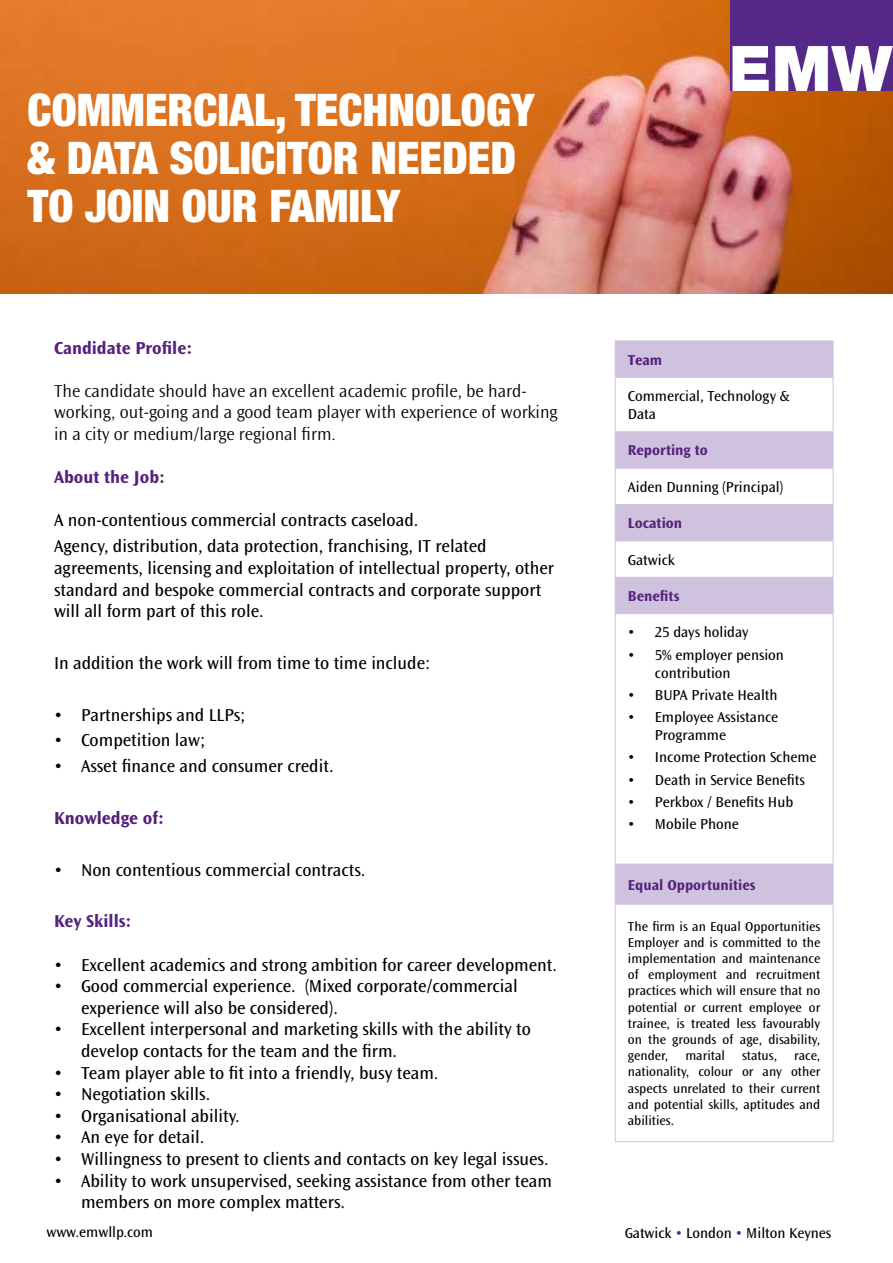
<style>
.page{position:relative;width:893px;height:1263px;background:#fff}
.page>*{position:absolute;margin:0;border:0;box-sizing:border-box;transform-origin:0 0}
.t1{font:900 condensed 45px/48px "Helvetica Neue";color:#fff}
.t2{font:18px/21.6px "Ocean Sans Std";color:#000}
.t3{font:300 18px/21.6px "Ocean Sans Std";color:#000}
.t4{font:700 18px "Ocean Sans Std";color:#56227d}
.t5{font:700 18px "Ocean Sans Std";color:#551f75}
.t6{font:15px/18px "Ocean Sans Std";color:#000}
.t7{font:700 15px "Ocean Sans Std";color:#56227d}
.t8{font:13.5px/16.2px "Ocean Sans Std";color:#000;text-align:justify}
.s1{color:#56227d}
</style>
<div class="page">
<img style="left:0;top:0;width:893px;height:293px">
<img style="left:731px;top:0;width:162px;height:90px">
<svg style="left:616px;top:342px;width:217px;height:562px"></svg>
<hr style="left:615px;top:341px;width:218px;height:1px;background:#cfc2df">
<hr style="left:615px;top:341px;width:1px;height:36px;background:#cfc2df">
<hr style="left:833px;top:341px;width:1px;height:36px;background:#cfc2df">
<hr style="left:615px;top:377px;width:218px;height:1px;background:#cfc2df">
<hr style="left:615px;top:378px;width:1px;height:53px;background:#cfc2df">
<hr style="left:833px;top:378px;width:1px;height:53px;background:#cfc2df">
<hr style="left:615px;top:468px;width:1px;height:36px;background:#cfc2df">
<hr style="left:833px;top:468px;width:1px;height:36px;background:#cfc2df">
<hr style="left:615px;top:504px;width:218px;height:1px;background:#cfc2df">
<hr style="left:615px;top:505px;width:1px;height:35px;background:#cfc2df">
<hr style="left:833px;top:505px;width:1px;height:35px;background:#cfc2df">
<hr style="left:615px;top:540px;width:218px;height:1px;background:#cfc2df">
<hr style="left:615px;top:541px;width:1px;height:36px;background:#cfc2df">
<hr style="left:833px;top:541px;width:1px;height:36px;background:#cfc2df">
<hr style="left:615px;top:577px;width:218px;height:1px;background:#cfc2df">
<hr style="left:615px;top:578px;width:1px;height:35px;background:#cfc2df">
<hr style="left:833px;top:578px;width:1px;height:35px;background:#cfc2df">
<hr style="left:615px;top:613px;width:218px;height:1px;background:#cfc2df">
<hr style="left:615px;top:614px;width:1px;height:250px;background:#cfc2df">
<hr style="left:833px;top:614px;width:1px;height:250px;background:#cfc2df">
<hr style="left:615px;top:864px;width:218px;height:1px;background:#cfc2df">
<hr style="left:615px;top:864px;width:1px;height:40px;background:#cfc2df">
<hr style="left:833px;top:864px;width:1px;height:40px;background:#cfc2df">
<hr style="left:615px;top:904px;width:218px;height:1px;background:#cfc2df">
<hr style="left:615px;top:905px;width:1px;height:236px;background:#cfc2df">
<hr style="left:833px;top:905px;width:1px;height:236px;background:#cfc2df">
<hr style="left:615px;top:1141px;width:218px;height:1px;background:#cfc2df">
<hr style="left:615px;top:431px;width:218px;height:1px;background:#cfc2df">
<hr style="left:615px;top:432px;width:1px;height:36px;background:#cfc2df">
<hr style="left:833px;top:432px;width:1px;height:36px;background:#cfc2df">
<hr style="left:615px;top:468px;width:218px;height:1px;background:#cfc2df">
<h1 class="t1" style="left:28px;top:83px;width:508px">COMMERCIAL, TECHNOLOGY &amp; DATA SOLICITOR NEEDED<br>TO JOIN OUR FAMILY</h1>
<p class="t4" style="left:54px;top:338px;width:140px">Candidate Profile:</p>
<p class="t3" style="left:54px;top:380px;width:505px">The candidate should have an excellent academic profile, be hard&shy;working, out-going and a good team player with experience of working in a city or medium/large regional firm.</p>
<p class="t4" style="left:54px;top:467px;width:113px">About the Job:</p>
<p class="t2" style="left:54px;top:508px;width:434px;line-height:25.8px">A non-contentious commercial contracts caseload.<br>Agency, distribution, data protection, franchising, IT related</p>
<p class="t2" style="left:54px;top:557px;width:502px">agreements, licensing and exploitation of intellectual property, other standard and bespoke commercial contracts and corporate support will all form part of this role.</p>
<p class="t2" style="left:54px;top:652px;width:378px">In addition the work will from time to time include:</p>
<p class="t2" style="left:54px;top:704px;width:193px">• Partnerships and LLPs;</p>
<p class="t2" style="left:54px;top:730px;width:153px">• Competition law;</p>
<p class="t2" style="left:54px;top:756px;width:281px">• Asset finance and consumer credit.</p>
<p class="t5" style="left:54px;top:808px;width:112px">Knowledge of:</p>
<p class="t2" style="left:54px;top:859px;width:313px">• Non contentious commercial contracts.</p>
<p class="t4" style="left:54px;top:911px;width:79px">Key Skills:</p>
<p class="t2" style="left:54px;top:954px;width:505px">• Excellent academics and strong ambition for career development.</p>
<p class="t2" style="left:81px;top:976px;width:438px;text-indent:-27px">• Good commercial experience. (Mixed corporate/commercial experience will also be considered).</p>
<p class="t2" style="left:81px;top:1019px;width:451px;text-indent:-27px">• Excellent interpersonal and marketing skills with the ability to develop contacts for the team and the firm.</p>
<p class="t2" style="left:54px;top:1062px;width:386px">• Team player able to fit into a friendly, busy team.</p>
<p class="t2" style="left:54px;top:1084px;width:158px">• Negotiation skills.</p>
<p class="t2" style="left:54px;top:1105px;width:187px">• Organisational ability.</p>
<p class="t2" style="left:54px;top:1127px;width:152px">• An eye for detail.</p>
<p class="t2" style="left:54px;top:1148px;width:496px">• Willingness to present to clients and contacts on key legal issues.</p>
<p class="t2" style="left:81px;top:1170px;width:472px;text-indent:-27px">• Ability to work unsupervised, seeking assistance from other team members on more complex matters.</p>
<p class="t7" style="left:628px;top:351px;width:36px">Team</p>
<p class="t6" style="left:628px;top:387px;width:163px">Commercial, Technology &amp;<br>Data</p>
<p class="t7" style="left:628px;top:442px;width:81px">Reporting to</p>
<p class="t6" style="left:628px;top:478px;width:157px">Aiden Dunning (Principal)</p>
<p class="t7" style="left:628px;top:515px;width:56px">Location</p>
<p class="t6" style="left:628px;top:551px;width:49px">Gatwick</p>
<p class="t7" style="left:628px;top:588px;width:53px">Benefits</p>
<p class="t6" style="left:628px;top:624px;width:122px">• 25 days holiday</p>
<p class="t6" style="left:655px;top:646px;width:131px;text-indent:-27px">• 5% employer pension contribution</p>
<p class="t6" style="left:628px;top:686px;width:151px">• BUPA Private Health</p>
<p class="t6" style="left:655px;top:708px;width:125px;text-indent:-27px">• Employee Assistance<br>Programme</p>
<p class="t6" style="left:628px;top:748px;width:190px">• Income Protection Scheme</p>
<p class="t6" style="left:628px;top:771px;width:178px">• Death in Service Benefits</p>
<p class="t6" style="left:628px;top:793px;width:167px">• Perkbox / Benefits Hub</p>
<p class="t6" style="left:628px;top:815px;width:112px">• Mobile Phone</p>
<p class="t7" style="left:628px;top:876px;width:129px">Equal Opportunities</p>
<p class="t8" style="left:628px;top:918px;width:194px">The firm is an Equal Opportunities Employer and is committed to the implementation and maintenance of employment and recruitment practices which will ensure that no potential or current employee or trainee, is treated less favourably on the grounds of age, disability, gender,</p>
<p class="t8" style="left:685px;top:1048px;width:41px">marital</p>
<p class="t8" style="left:742px;top:1048px;width:37px">status,</p>
<p class="t8" style="left:628px;top:1048px;width:194px;text-indent:166px">race, nationality, colour or any other aspects unrelated to their current and potential skills, aptitudes and abilities.</p>
<p class="t6" style="left:46px;top:1224px;width:108px">www.emwllp.com</p>
<p class="t6" style="left:625px;top:1224px;width:208px">Gatwick <span class="s1">•</span> London <span class="s1">•</span> Milton Keynes</p>
</div>
